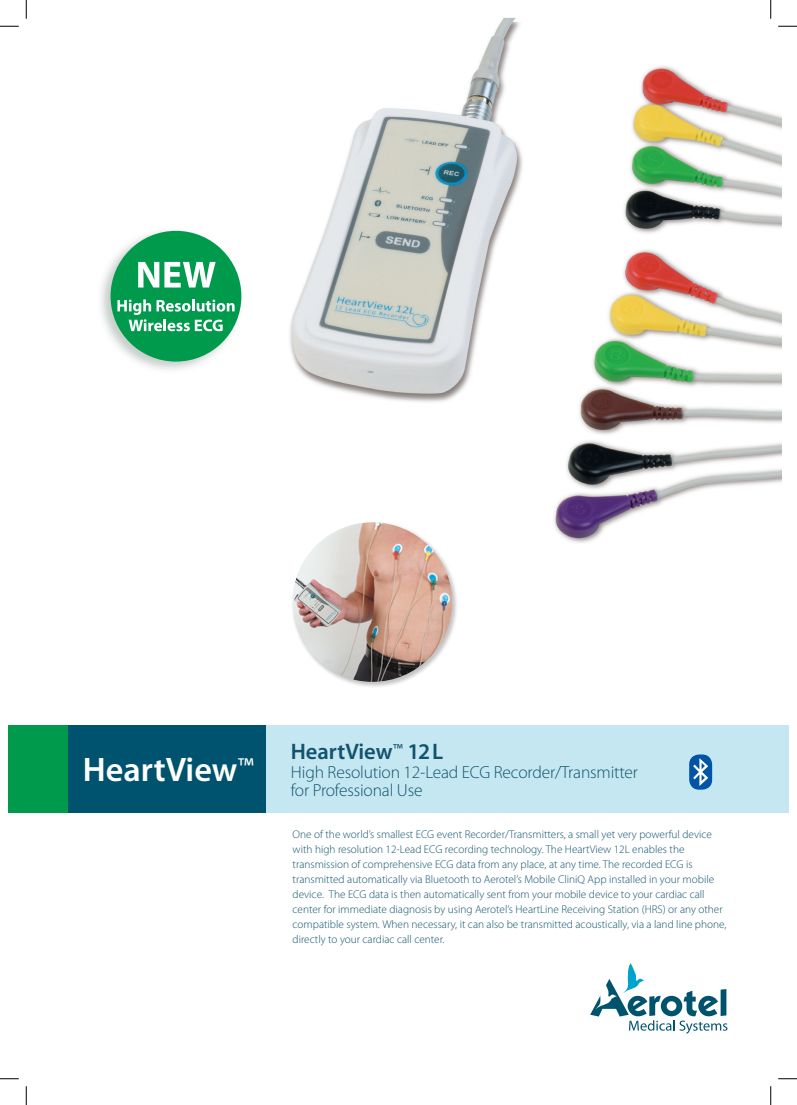
<style>
.page{position:relative;width:797px;height:1105px;background:#fff}
.page>*{position:absolute;margin:0;border:0;box-sizing:border-box;transform-origin:0 0}
.t1{font:600 34.12px "Myriad Pro";color:#fff}
.t2{font:26.25px "Myriad Pro";color:#fff}
.t3{font:600 22.5px "Myriad Pro";color:#11536c}
.t4{font:300 17.5px/18.8px "Myriad Pro";letter-spacing:-.01em;color:#11536c}
.t5{font:16.25px "Myriad Pro";color:#11536c}
.טקסט_רץ{font:300 11.25px/15px "Myriad Pro";color:#11536c}
</style>
<div class="page">
<div style="left:8px;top:725px;width:780px;height:88px;background:#c5e7f2"></div>
<div style="left:8px;top:725px;width:203px;height:88px;background:#009a4d"></div>
<div style="left:69px;top:725px;width:197px;height:88px;background:#00536e"></div>
<svg style="left:590px;top:963px;width:137px;height:71px"></svg>
<img style="left:101px;top:230px;width:141px;height:140px">
<div style="left:110px;top:231px;width:131px;height:131px;background:#009a4d;border-radius:50%"></div>
<svg style="left:138px;top:262px;width:78px;height:25px"></svg>
<svg style="left:117px;top:299px;width:118px;height:32px"></svg>
<img style="left:290px;top:17px;width:492px;height:526px">
<div style="left:291px;top:521px;width:167px;height:167px;background:#231f20;opacity:.27"></div>
<img style="left:292px;top:522px;width:160px;height:160px;border-radius:80px">
<div style="left:689px;top:754px;width:23px;height:36px;background:#0154a6;border-radius:10px"></div>
<svg style="left:693px;top:758px;width:15px;height:28px"></svg>
<svg style="left:0;top:25px;width:19px;height:2px"></svg>
<svg style="left:778px;top:25px;width:19px;height:2px"></svg>
<svg style="left:0;top:1078px;width:19px;height:1px"></svg>
<svg style="left:778px;top:1078px;width:19px;height:1px"></svg>
<svg style="left:25px;top:0;width:2px;height:19px"></svg>
<svg style="left:25px;top:1086px;width:2px;height:19px"></svg>
<svg style="left:770px;top:0;width:1px;height:19px"></svg>
<svg style="left:770px;top:1086px;width:1px;height:19px"></svg>
<p class="t1" style="left:83px;top:750px;width:156px">HeartView</p>
<p class="t2" style="left:237px;top:750px;width:18px">TM</p>
<p class="t3" style="left:291px;top:739px;width:103px">HeartView</p>
<p class="t4" style="left:291px;top:763px;width:349px">High Resolution 12-Lead ECG Recorder/Transmitter for Professional Use</p>
<p class="טקסט_רץ" style="left:292px;top:827px;width:435px">One of the worlds’ smallest ECG event Recorder/Transmitters a, small yet very powerful device with high resolution 12-Lead ECG recording technology. The HeartView 12L enables the transmission of comprehensive ECG data from any place, at any time. The recorded ECG is transmitted automatically via Bluetooth to Aerotels’ Mobile CliniQ App installed in your mobile device. The ECG data is then automatically sent from your mobile device to your cardiac call center for immediate diagnosis by using Aerotels’ HeartLine Receiving Station (HRS) or any other compatible system. When necessary it, can also be transmitted acoustically, via a land line phone, directly to your cardiac call center.</p>
<p class="t3" style="left:407px;top:739px;width:37px">12L</p>
<p class="t5" style="left:393px;top:740px;width:12px">™</p>
</div>
